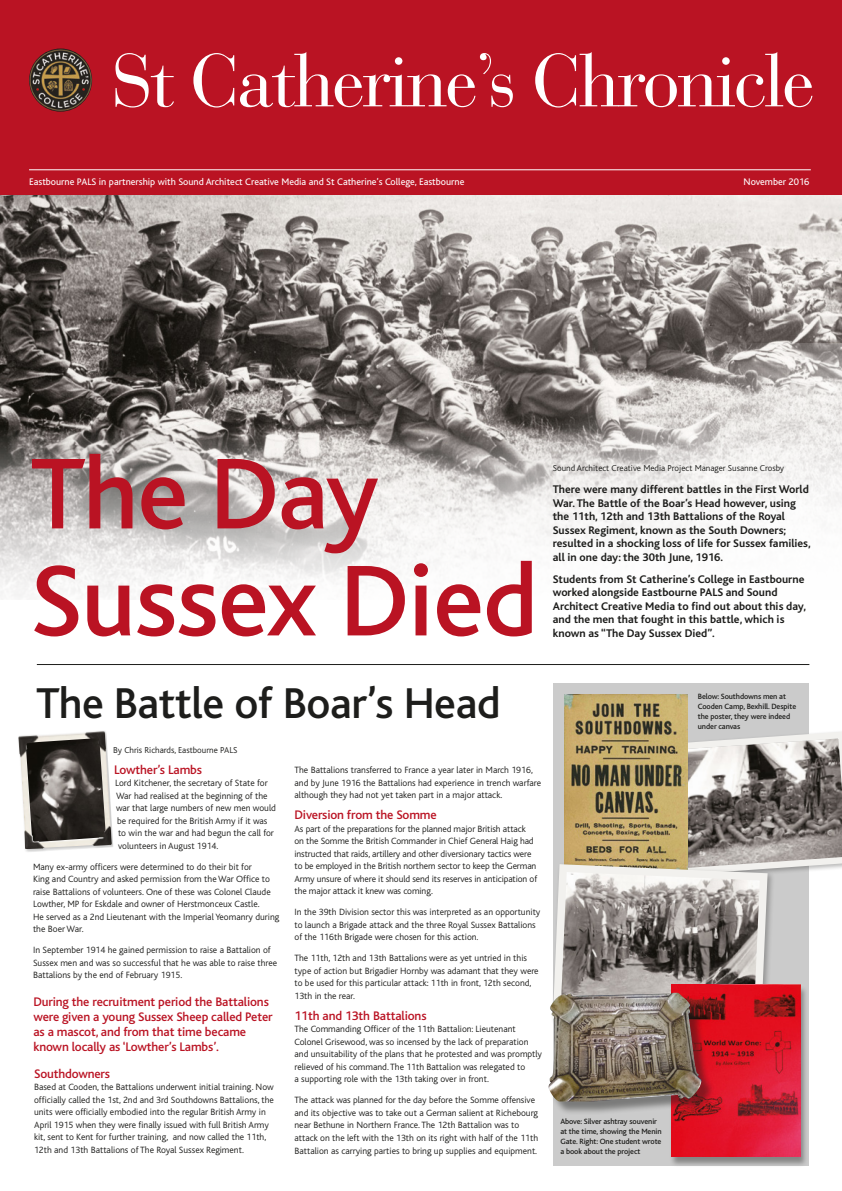
<style>
.page{position:relative;width:842px;height:1191px;background:#fff}
.page>*{position:absolute;margin:0;border:0;box-sizing:border-box;transform-origin:0 0}
.t1{font:500 105.3px/107px "Bliss";letter-spacing:-.01em;color:#ba1323}
.t2{font:74px "Bauer Bodoni";letter-spacing:-.035em;color:#fff}
.t3{font:500 45.1px "Bliss";letter-spacing:-.01em;color:#1d1d1b}
.t4{font:500 13px/15px "Bliss";letter-spacing:-.01em;color:#ba1323}
.t5{font:700 11.6px/13.5px "Bliss";color:#1d1d1b}
.t6{font:10px "Bliss";color:#fff}
.t7{font:300 9.5px/12.5px "Bliss";color:#1d1d1b}
.t8{font:300 9px "Bliss";color:#1d1d1b}
.t9{font:500 8px/10px "Bliss";letter-spacing:-.01em;color:#1d1d1b}
</style>
<div class="page">
<div style="left:553px;top:683px;width:256px;height:483px;background:#cbcbcb"></div>
<img style="left:0;top:194px;width:842px;height:209px">
<div style="left:0;top:0;width:842px;height:194px;background:#ba1323"></div>
<hr style="left:29px;top:169px;width:782px;height:1px;background:#fff">
<svg style="left:0;top:403px;width:165px;height:195px"></svg>
<svg style="left:165px;top:343px;width:677px;height:249px"></svg>
<div style="left:17px;top:726px;width:96px;height:127px;background:#1d1d1b;opacity:.27"></div>
<img style="left:18px;top:730px;width:94px;height:119px">
<img style="left:26px;top:738px;width:79px;height:103px">
<hr style="left:37px;top:664px;width:772px;height:1px;background:#1d1d1b">
<img style="left:564px;top:694px;width:124px;height:34px">
<svg style="left:554px;top:728px;width:288px;height:264px"></svg>
<div style="left:669px;top:985px;width:139px;height:182px;background:#1d1d1b;opacity:.4"></div>
<img style="left:672px;top:984px;width:128px;height:173px">
<div style="left:550px;top:994px;width:165px;height:121px;background:#1d1d1b;opacity:.46"></div>
<img style="left:548px;top:992px;width:154px;height:109px">
<img style="left:29px;top:49px;width:63px;height:63px;border-radius:32px">
<h2 class="t2" style="left:111px;top:37px;width:705px">St Catherine’s Chronicle</h2>
<p class="t6" style="left:29px;top:176px;width:437px">Eastbourne PALS in partnership with Sound Architect Creative Media and St Catherine’s College, Eastbourne</p>
<p class="t6" style="left:743px;top:176px;width:68px">November 2016</p>
<h1 class="t1" style="left:30px;top:442px;width:509px">The Day<br>Sussex Died</h1>
<p class="t8" style="left:553px;top:463px;width:233px">Sound Architect Creative Media Project Manager Susanne Crosby</p>
<p class="t5" style="left:553px;top:483px;width:259px">There were many different battles in the First World War. The Battle of the Boar’s Head however, using the 11th, 12th and 13th Battalions of the Royal Sussex Regiment, known as the South Downers; resulted in a shocking loss of life for Sussex families, all in one day: the 30th June, 1916.</p>
<p class="t5" style="left:553px;top:572px;width:255px">Students from St Catherine’s College in Eastbourne worked alongside Eastbourne PALS and Sound Architect Creative Media to find out about this day, and the men that fought in this battle, which is known as “The Day Sussex Died”.</p>
<h3 class="t3" style="left:36px;top:679px;width:466px">The Battle of Boar’s Head</h3>
<p class="t8" style="left:113px;top:745px;width:126px">By Chris Richards, Eastbourne PALS</p>
<h3 class="t4" style="left:114px;top:762px;width:89px">Lowther’s Lambs</h3>
<p class="t7" style="left:115px;top:777px;width:162px">Lord Kitchener, the secretary of State for War had realised at the beginning of the war that large numbers of new men would be required for the British Army if it was to win the war and had begun the call for volunteers in August 1914.</p>
<p class="t7" style="left:33px;top:860px;width:248px">Many ex-army officers were determined to do their bit for<br>King and Country and asked permission from the War Office to raise Battalions of volunteers. One of these was Colonel Claude Lowther, MP for Eskdale and owner of Herstmonceux Castle.<br>He served as a 2nd Lieutenant with the Imperial Yeomanry during the Boer War.</p>
<p class="t7" style="left:33px;top:944px;width:246px">In September 1914 he gained permission to raise a Battalion of<br>Sussex men and was so successful that he was able to raise three<br>Battalions by the end of February 1915.</p>
<h3 class="t4" style="left:33px;top:994px;width:241px">During the recruitment period the Battalions were given a young Sussex Sheep called Peter as a mascot, and from that time became known locally as ‘Lowther’s Lambs’.</h3>
<h3 class="t4" style="left:34px;top:1066px;width:77px">Southdowners</h3>
<p class="t7" style="left:34px;top:1081px;width:241px">Based at Cooden, the Battalions underwent initial training. Now officially called the 1st, 2nd and 3rd Southdowns Battalions, the units were officially embodied into the regular British Army in April 1915 when they were finally issued with full British Army kit, sent to Kent for further training, and now called the 11th, 12th and 13th Battalions of The Royal Sussex Regiment.</p>
<p class="t7" style="left:294px;top:764px;width:248px">The Battalions transferred to France a year later in March 1916, and by June 1916 the Battalions had experience in trench warfare although they had not yet taken part in a major attack.</p>
<h3 class="t4" style="left:294px;top:808px;width:144px">Diversion from the Somme</h3>
<p class="t7" style="left:294px;top:822px;width:244px">As part of the preparations for the planned major British attack on the Somme the British Commander in Chief General Haig had instructed that raids, artillery and other diversionary tactics were to be employed in the British northern sector to keep the German Army unsure of where it should send its reserves in anticipation of the major attack it knew was coming.</p>
<p class="t7" style="left:294px;top:906px;width:247px">In the 39th Division sector this was interpreted as an opportunity to launch a Brigade attack and the three Royal Sussex Battalions of the 116th Brigade were chosen for this action.</p>
<p class="t7" style="left:294px;top:952px;width:246px">The 11th, 12th and 13th Battalions were as yet untried in this type of action but Brigadier Hornby was adamant that they were to be used for this particular attack: 11th in front, 12th second, 13th in the rear.</p>
<h3 class="t4" style="left:294px;top:1008px;width:134px">11th and 13th Battalions</h3>
<p class="t7" style="left:294px;top:1023px;width:249px">The Commanding Officer of the 11th Battalion: Lieutenant Colonel Grisewood, was so incensed by the lack of preparation and unsuitability of the plans that he protested and was promptly relieved of his command. The 11th Battalion was relegated to<br>a supporting role with the 13th taking over in front.</p>
<p class="t7" style="left:294px;top:1094px;width:245px">The attack was planned for the day before the Somme offensive and its objective was to take out a German salient at Richebourg near Bethune in Northern France. The 12th Battalion was to attack on the left with the 13th on its right with half of the 11th Battalion as carrying parties to bring up supplies and equipment.</p>
<p class="t9" style="left:560px;top:1116px;width:103px">Above: Silver ashtray souvenir at the time, showing the Menin<br>Gate. Right: One student wrote a book about the project</p>
<p class="t9" style="left:698px;top:692px;width:100px">Below: Southdowns men at<br>Cooden Camp, Bexhill. Despite the poster, they were indeed under canvas</p>
</div>
